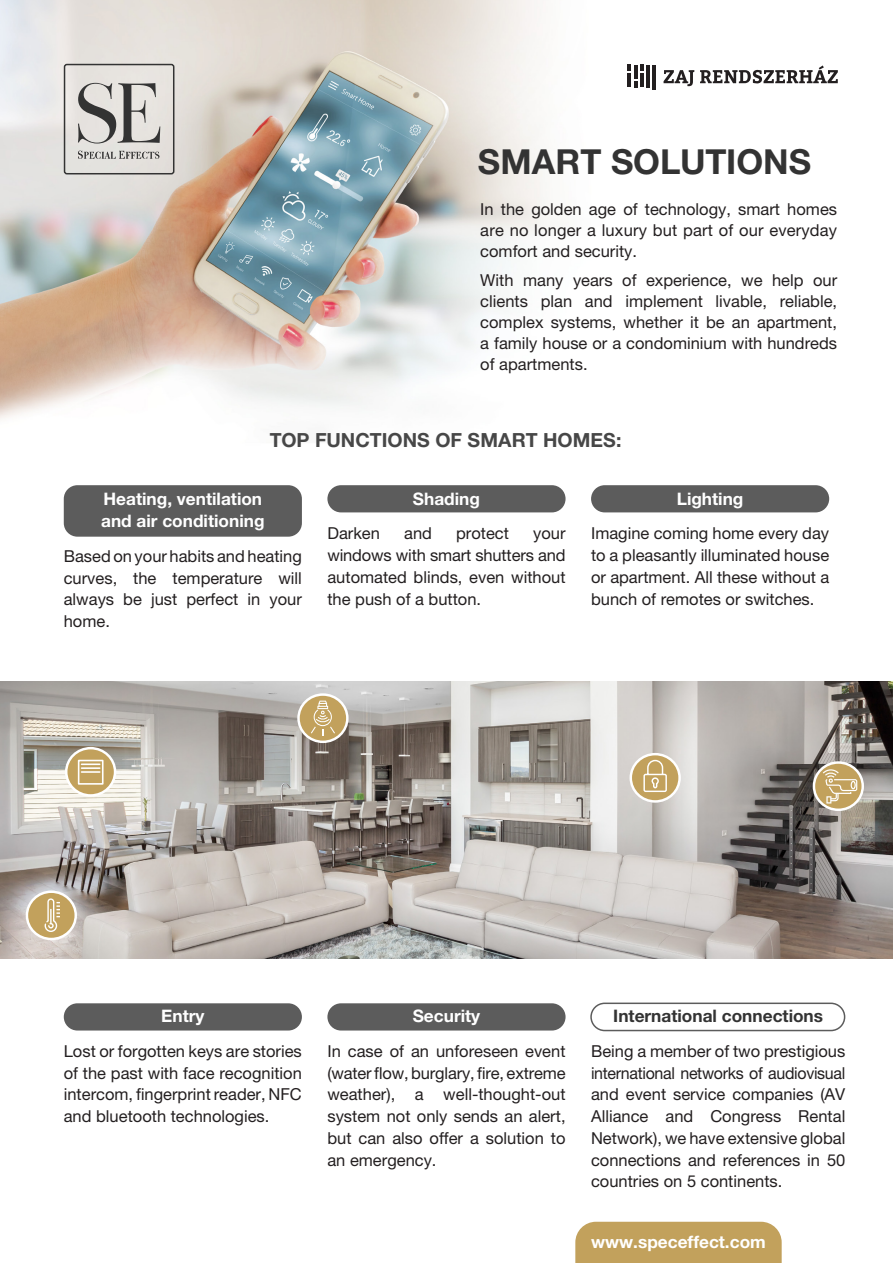
<style>
.page{position:relative;width:893px;height:1263px;background:#fff}
.page>*{position:absolute;margin:0;border:0;box-sizing:border-box;transform-origin:0 0}
.t1{font:700 34.5px "Helvetica Neue LT Pro";color:#333}
.t2{font:700 19.5px "Helvetica Neue LT Pro";letter-spacing:.005em;color:#474747}
.t3{font:700 17.25px/22.5px "Helvetica Neue LT Pro";color:#fff}
.t4{font:700 17.25px "Helvetica Neue LT Pro";color:#333}
.t5{font:16.5px/21.8px "Helvetica Neue LT Pro";color:#231f20;text-align:justify}
</style>
<div class="page">
<img style="left:0;top:0;width:838px;height:537px">
<div style="left:64px;top:485px;width:238px;height:52px;background:#5c5c5c;border-radius:14px"></div>
<div style="left:64px;top:1003px;width:238px;height:27px;background:#5c5c5c;border-radius:14px"></div>
<div style="left:327px;top:1003px;width:239px;height:27px;background:#5c5c5c;border-radius:14px"></div>
<div style="left:590px;top:1002px;width:255px;height:29px;border:2px solid #5c5c5c;border-radius:14px"></div>
<div style="left:327px;top:485px;width:239px;height:27px;background:#5c5c5c;border-radius:14px"></div>
<div style="left:591px;top:485px;width:238px;height:27px;background:#5c5c5c;border-radius:14px"></div>
<img style="left:0;top:681px;width:893px;height:278px">
<div style="left:64px;top:64px;width:110px;height:110px;border:1px solid #333;border-radius:2px"></div>
<svg style="left:78px;top:83px;width:82px;height:61px;background:#b4b2af"></svg>
<svg style="left:78px;top:151px;width:81px;height:8px"></svg>
<div style="left:575px;top:1222px;width:207px;height:41px;background:#c2a15c"></div>
<div style="left:27px;top:892px;width:49px;height:47px;background:#c2a15c;border-radius:50%"></div>
<div style="left:26px;top:890px;width:51px;height:50px;border:2px solid #fff;border-radius:50%"></div>
<svg style="left:44px;top:898px;width:16px;height:34px"></svg>
<svg style="left:631px;top:754px;width:49px;height:47px"></svg>
<div style="left:629px;top:753px;width:52px;height:50px;border:2px solid #fff;border-radius:50%"></div>
<svg style="left:643px;top:759px;width:25px;height:34px"></svg>
<svg style="left:298px;top:694px;width:49px;height:48px"></svg>
<div style="left:297px;top:693px;width:52px;height:50px;border:2px solid #fff;border-radius:50%"></div>
<svg style="left:311px;top:701px;width:24px;height:35px"></svg>
<svg style="left:814px;top:762px;width:49px;height:48px"></svg>
<div style="left:813px;top:761px;width:51px;height:50px;border:2px solid #fff;border-radius:50%"></div>
<svg style="left:823px;top:769px;width:34px;height:34px"></svg>
<svg style="left:66px;top:748px;width:49px;height:47px"></svg>
<div style="left:65px;top:747px;width:51px;height:50px;border:2px solid #fff;border-radius:50%"></div>
<svg style="left:82px;top:763px;width:18px;height:10px"></svg>
<div style="left:78px;top:760px;width:26px;height:25px;border:2px solid #fff"></div>
<svg style="left:628px;top:65px;width:3px;height:6px"></svg>
<hr style="left:628px;top:73px;width:3px;height:14px;background:#231f20">
<svg style="left:640px;top:65px;width:4px;height:6px"></svg>
<hr style="left:646px;top:65px;width:4px;height:22px;background:#231f20">
<hr style="left:652px;top:65px;width:4px;height:25px;background:#231f20">
<hr style="left:640px;top:73px;width:4px;height:14px;background:#231f20">
<svg style="left:634px;top:81px;width:3px;height:6px"></svg>
<hr style="left:634px;top:65px;width:3px;height:14px;background:#231f20">
<svg style="left:664px;top:70px;width:30px;height:16px"></svg>
<svg style="left:700px;top:65px;width:138px;height:18px"></svg>
<p class="t1" style="left:478px;top:140px;width:335px">SMART SOLUTIONS</p>
<p class="t5" style="left:480px;top:198px;width:358px;line-height:21px">In the golden age of technology, smart homes are no longer a luxury but part of our everyday comfort and security.</p>
<p class="t5" style="left:480px;top:270px;width:358px;line-height:21px">With many years of experience, we help our clients plan and implement livable, reliable, complex systems, whether it be an apartment, a family house or a condominium with hundreds of apartments.</p>
<p class="t2" style="left:270px;top:428px;width:353px">TOP FUNCTIONS OF SMART HOMES:</p>
<p class="t3" style="left:101px;top:487px;width:165px">Heating, ventilation and air conditioning</p>
<p class="t5" style="left:64px;top:545px;width:240px">Based on your habits and heating curves, the temperature will always be just perfect in your home.</p>
<p class="t3" style="left:413px;top:487px;width:69px">Shading</p>
<p class="t5" style="left:327px;top:522px;width:54px">Darken</p>
<p class="t5" style="left:404px;top:522px;width:29px">and</p>
<p class="t5" style="left:456px;top:522px;width:54px">protect</p>
<p class="t5" style="left:327px;top:522px;width:240px;text-indent:206px">your windows with smart shutters and automated blinds, even without the push of a button.</p>
<p class="t3" style="left:677px;top:487px;width:68px">Lighting</p>
<p class="t5" style="left:591px;top:522px;width:240px">Imagine coming home every day to a pleasantly illuminated house or apartment. All these without a bunch of remotes or switches.</p>
<p class="t3" style="left:161px;top:1004px;width:45px">Entry</p>
<p class="t5" style="left:64px;top:1040px;width:240px">Lost or forgotten keys are stories of the past with face recognition intercom, fingerprint reader, NFC and bluetooth technologies.</p>
<p class="t3" style="left:413px;top:1004px;width:69px">Security</p>
<p class="t5" style="left:327px;top:1040px;width:240px">In case of an unforeseen event (water flow, burglary, fire, extreme weather), a well-thought-out system not only sends an alert, but can also offer a solution to an emergency.</p>
<p class="t4" style="left:613px;top:1005px;width:211px">International connections</p>
<p class="t5" style="left:591px;top:1040px;width:256px">Being a member of two prestigious international networks of audiovisual and event service companies (AV Alliance and Congress Rental Network), we have extensive global connections and references in 50 countries on 5 continents.</p>
<p class="t3" style="left:591px;top:1230px;width:176px">www.speceffect.com</p>
</div>
